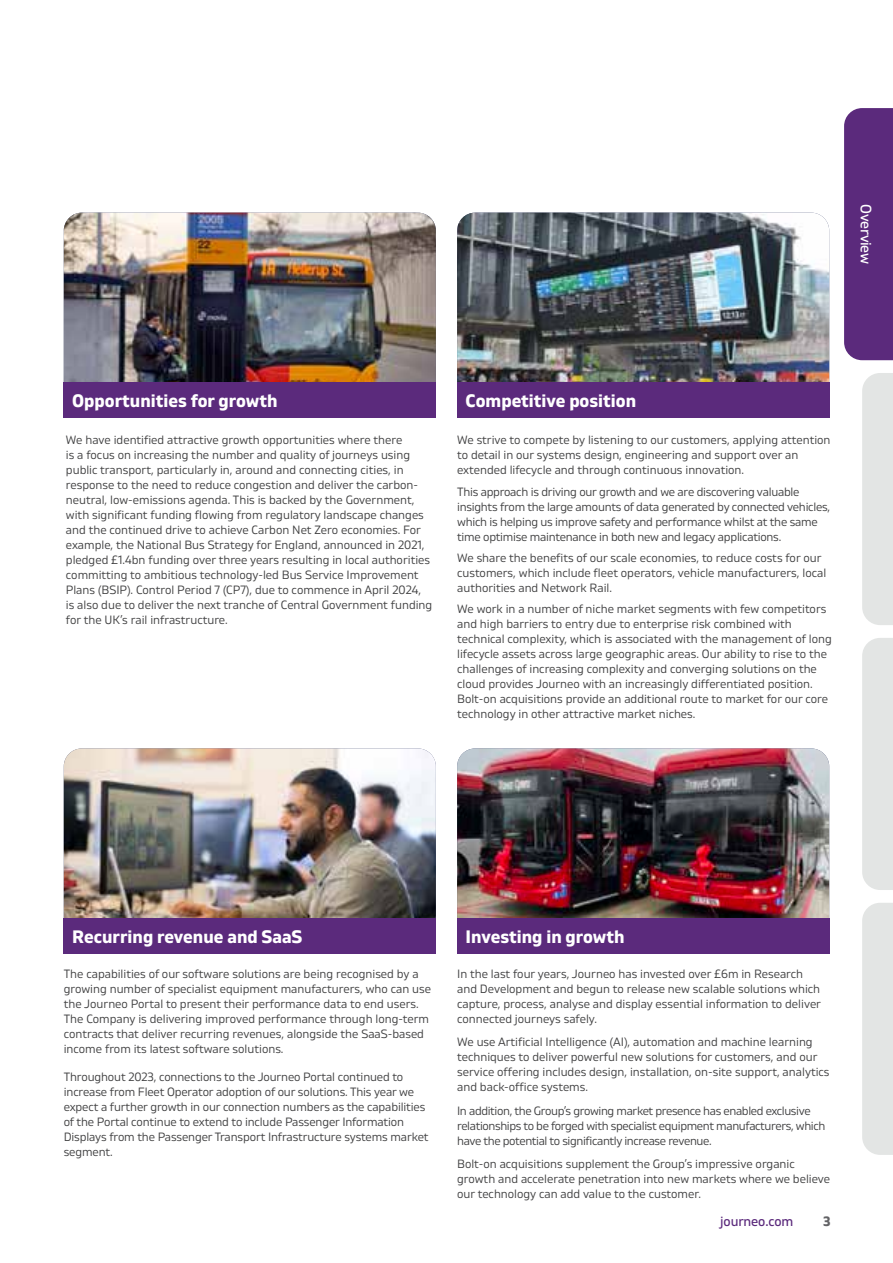
<style>
.page{position:relative;width:893px;height:1263px;background:#fff}
.page>*{position:absolute;margin:0;border:0;box-sizing:border-box;transform-origin:0 0}
.t1{font:700 18px "Gilam";color:#fff}
.t2{font:15px "Gilam";letter-spacing:-.02em;color:#fff}
.t3{font:13.5px "Gilam";letter-spacing:-.01em;color:#5b2a7c}
.t4{font:700 13.5px "Gilam";color:#636366}
.body{font:12px/15px "Gilam";color:#3e3e3f}
.body-2{font:12px/15px "Gilam";letter-spacing:-.02em;color:#3e3e3f}
.body-3{font:12px/15px "Gilam";letter-spacing:-.03em;color:#3e3e3f}
</style>
<div class="page">
<div style="left:862px;top:903px;width:31px;height:252px;background:#e3e5e4"></div>
<div style="left:862px;top:638px;width:31px;height:252px;background:#e3e5e4"></div>
<div style="left:862px;top:373px;width:31px;height:252px;background:#e3e5e4"></div>
<img style="left:64px;top:213px;width:372px;height:170px">
<img style="left:457px;top:213px;width:372px;height:170px">
<img style="left:457px;top:748px;width:372px;height:170px">
<img style="left:64px;top:748px;width:372px;height:170px">
<div style="left:457px;top:383px;width:372px;height:35px;background:#5b2a7c"></div>
<div style="left:457px;top:918px;width:372px;height:36px;background:#5b2a7c"></div>
<div style="left:64px;top:383px;width:372px;height:35px;background:#5b2a7c"></div>
<div style="left:64px;top:918px;width:372px;height:36px;background:#5b2a7c"></div>
<div style="left:844px;top:108px;width:49px;height:252px;background:#5b2a7c"></div>
<p class="t2" style="left:877px;top:204px;width:61px;rotate:90deg">Overview</p>
<h2 class="t1" style="left:72px;top:388px;width:207px">Opportunities for growth</h2>
<p class="body" style="left:66px;top:432px;width:368px">We have identified attractive growth opportunities where there<br>is a focus on increasing the number and quality of journeys using public transport, particularly in, around and connecting cities, in response to the need to reduce congestion and deliver the carbon&shy;neutral, low-emissions agenda. This is backed by the Government, with significant funding flowing from regulatory landscape changes and the continued drive to achieve Carbon Net Zero economies. For example, the National Bus Strategy for England, announced in 2021, pledged £1.4bn funding over three years resulting in local authorities committing to ambitious technology-led Bus Service Improvement Plans (BSIP). Control Period 7 (CP7), due to commence in April 2024, is also due to deliver the next tranche of Central Government funding for the UK’s rail infrastructure.</p>
<h2 class="t1" style="left:466px;top:388px;width:172px">Competitive position</h2>
<p class="body" style="left:457px;top:432px;width:375px">We strive to compete by listening to our customers, applying attention to detail in our systems design, engineering and support over an extended lifecycle and through continuous innovation.</p>
<p class="body-2" style="left:457px;top:483px;width:375px">This approach is driving our growth and we are discovering valuable insights from the large amounts of data generated by connected vehicles, which is helping us improve safety and performance whilst at the same time optimise maintenance in both new and legacy applications.</p>
<p class="body" style="left:457px;top:550px;width:371px">We share the benefits of our scale economies, to reduce costs for our customers, which include fleet operators, vehicle manufacturers, local authorities and Network Rail.</p>
<p class="body" style="left:457px;top:601px;width:376px">We work in a number of niche market segments with few competitors and high barriers to entry due to enterprise risk combined with technical complexity, which is associated with the management of long lifecycle assets across large geographic areas. Our ability to rise to the challenges of increasing complexity and converging solutions on the cloud provides Journeo with an increasingly differentiated position.<br>Bolt-on acquisitions provide an additional route to market for our core technology in other attractive market niches.</p>
<h2 class="t1" style="left:72px;top:923px;width:232px">Recurring revenue and SaaS</h2>
<p class="body" style="left:64px;top:965px;width:369px">The capabilities of our software solutions are being recognised by a growing number of specialist equipment manufacturers, who can use the Journeo Portal to present their performance data to end users.<br>The Company is delivering improved performance through long-term contracts that deliver recurring revenues, alongside the SaaS-based income from its latest software solutions.</p>
<p class="body" style="left:64px;top:1068px;width:366px">Throughout 2023, connections to the Journeo Portal continued to increase from Fleet Operator adoption of our solutions. This year we expect a further growth in our connection numbers as the capabilities of the Portal continue to extend to include Passenger Information Displays from the Passenger Transport Infrastructure systems market segment.</p>
<h2 class="t1" style="left:466px;top:923px;width:160px">Investing in growth</h2>
<p class="body" style="left:457px;top:965px;width:365px">In the last four years, Journeo has invested over £6m in Research and Development and begun to release new scalable solutions which capture, process, analyse and display essential information to deliver connected journeys safely.</p>
<p class="body" style="left:457px;top:1034px;width:374px">We use Artificial Intelligence (AI), automation and machine learning techniques to deliver powerful new solutions for customers, and our service offering includes design, installation, on-site support, analytics and back-office systems.</p>
<p class="body-3" style="left:457px;top:1102px;width:370px">In addition, the Group’s growing market presence has enabled exclusive relationships to be forged with specialist equipment manufacturers, which have the potential to significantly increase revenue.</p>
<p class="body" style="left:457px;top:1156px;width:375px">Bolt-on acquisitions supplement the Group’s impressive organic growth and accelerate penetration into new markets where we believe our technology can add value to the customer.</p>
<p class="t3" style="left:720px;top:1211px;width:75px">journeo.com</p>
<p class="t4" style="left:823px;top:1211px;width:9px">3</p>
</div>
